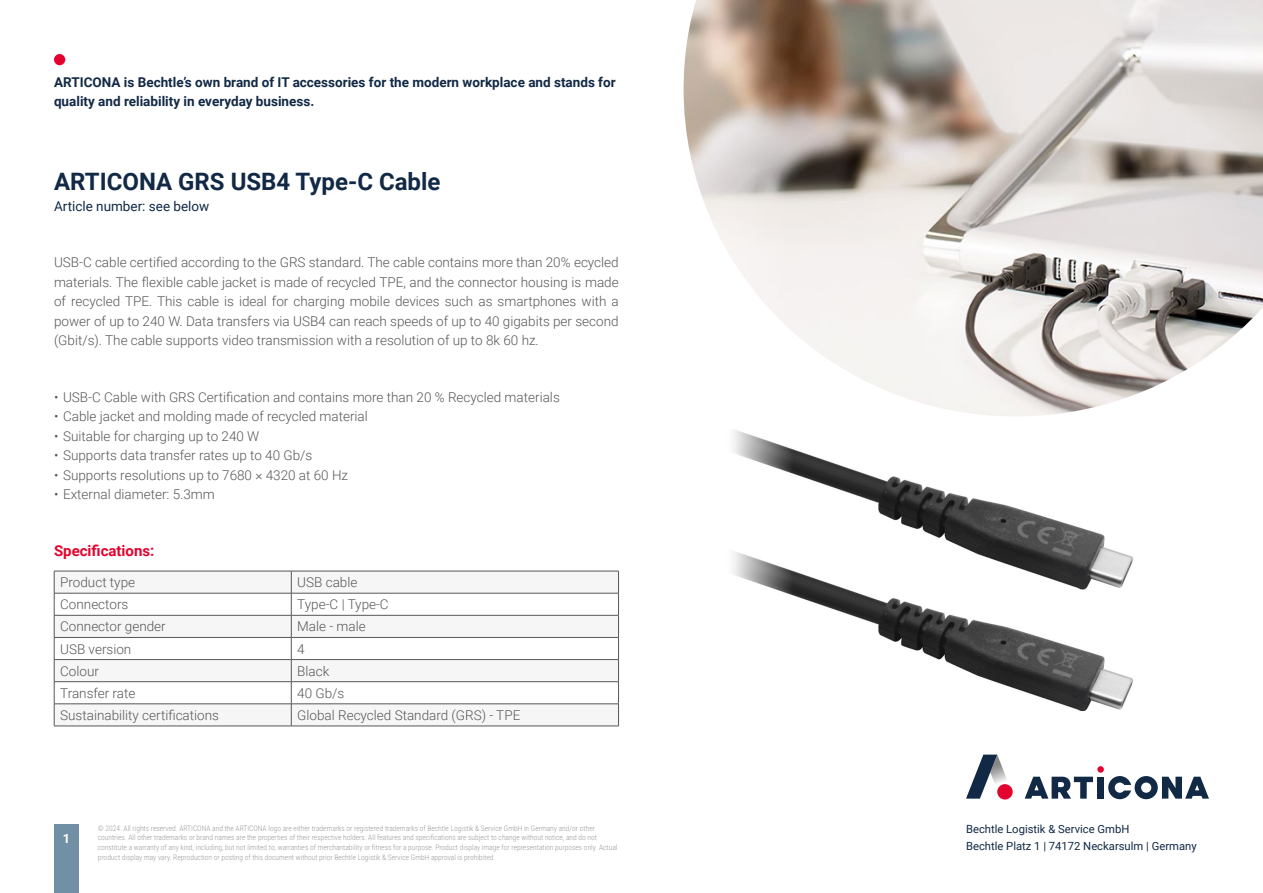
<style>
.page{position:relative;width:1263px;height:893px;background:#fff}
.page>*{position:absolute;margin:0;border:0;box-sizing:border-box;transform-origin:0 0}
.t1{font:700 24px "Roboto";color:#122945}
.t2{font:700 15px "Roboto";color:#e4032e}
.t3{font:300 13.5px/19.5px "Roboto";color:#575756;text-align:justify}
.t4{font:700 13.5px/19.5px "Roboto";color:#122945}
.t5{font:13.5px "Roboto";color:#122945}
.t6{font:700 12.75px "Roboto";color:#fff}
.t7{font:11.25px/16.5px "Roboto";color:#122945}
.t8{font:300 7.5px/9.8px "Roboto Condensed";color:#9d9d9c}
</style>
<div class="page">
<div style="left:54px;top:54px;width:11px;height:11px;background:#e4032e;border-radius:50%"></div>
<div style="left:1097px;top:766px;width:7px;height:7px;background:#e4032e;border-radius:50%"></div>
<svg style="left:1025px;top:777px;width:68px;height:22px"></svg>
<div style="left:1097px;top:777px;width:7px;height:22px;background:#122945"></div>
<svg style="left:1108px;top:776px;width:101px;height:23px"></svg>
<svg style="left:966px;top:755px;width:47px;height:44px"></svg>
<div style="left:997px;top:784px;width:16px;height:15px;background:#e4032e;border-radius:50%"></div>
<img style="left:684px;top:0;width:579px;height:416px">
<div style="left:54px;top:825px;width:25px;height:68px;background:#7190a6"></div>
<svg style="left:54px;top:571px;width:565px;height:155px"></svg>
<hr style="left:54px;top:726px;width:237px;height:1px;background:#575756">
<hr style="left:291px;top:726px;width:328px;height:1px;background:#575756">
<img style="left:733px;top:430px;width:400px;height:281px">
<p class="t4" style="left:54px;top:72px;width:563px">ARTICONA is Bechtle’s own brand of IT accessories for the modern workplace and stands for quality and reliability in everyday business.</p>
<h1 class="t1" style="left:54px;top:165px;width:388px">ARTICONA GRS USB4 Type-C Cable</h1>
<p class="t5" style="left:54px;top:197px;width:157px">Article number: see below</p>
<p class="t3" style="left:54px;top:252px;width:566px">USB-C cable certified according to the GRS standard. The cable contains more than 20% ecycled materials. The flexible cable jacket is made of recycled TPE, and the connector housing is made of recycled TPE. This cable is ideal for charging mobile devices such as smartphones with a power of up to 240 W. Data transfers via USB4 can reach speeds of up to 40 gigabits per second (Gbit/s). The cable supports video transmission with a resolution of up to 8k 60 hz.</p>
<p class="t3" style="left:54px;top:386px;width:507px">• USB-C Cable with GRS Certification and contains more than 20 % Recycled materials</p>
<p class="t3" style="left:54px;top:406px;width:315px">• Cable jacket and molding made of recycled material</p>
<p class="t3" style="left:54px;top:425px;width:207px">• Suitable for charging up to 240 W</p>
<p class="t3" style="left:54px;top:445px;width:260px">• Supports data transfer rates up to 40 Gb/s</p>
<p class="t3" style="left:54px;top:464px;width:296px">• Supports resolutions up to 7680 × 4320 at 60 Hz</p>
<p class="t3" style="left:54px;top:484px;width:162px">• External diameter: 5.3mm</p>
<p class="t2" style="left:54px;top:540px;width:102px">Specifications:</p>
<p class="t3" style="left:60px;top:572px;width:76px">Product type</p>
<p class="t3" style="left:297px;top:572px;width:62px">USB cable</p>
<p class="t3" style="left:60px;top:594px;width:70px">Connectors</p>
<p class="t3" style="left:297px;top:594px;width:93px">Type-C | Type-C</p>
<p class="t3" style="left:60px;top:616px;width:107px">Connector gender</p>
<p class="t3" style="left:297px;top:616px;width:70px">Male - male</p>
<p class="t3" style="left:60px;top:638px;width:73px">USB version</p>
<p class="t3" style="left:297px;top:638px;width:9px">4</p>
<p class="t3" style="left:60px;top:661px;width:40px">Colour</p>
<p class="t3" style="left:297px;top:661px;width:34px">Black</p>
<p class="t3" style="left:60px;top:683px;width:77px">Transfer rate</p>
<p class="t3" style="left:297px;top:683px;width:49px">40 Gb/s</p>
<p class="t3" style="left:60px;top:705px;width:160px">Sustainability certifications</p>
<p class="t3" style="left:297px;top:705px;width:225px">Global Recycled Standard (GRS) - TPE</p>
<p class="t6" style="left:63px;top:829px;width:9px">1</p>
<p class="t8" style="left:98px;top:823px;width:521px">© 2024. All rights reserved. ARTICONA and the ARTICONA logo are either trademarks or registered trademarks of Bechtle Logistik &amp; Service GmbH in Germany and/or other countries. All other trademarks or brand names are the properties of their respective holders. All features and specifications are subject to change without notice, and do not constitute a warranty of any kind, including, but not limited to, warranties of merchantability or fitness for a purpose. Product display image for representation purposes only. Actual product display may vary. Reproduction or posting of this document without prior Bechtle Logistik &amp; Service GmbH approval is prohibited.</p>
<p class="t7" style="left:966px;top:821px;width:232px">Bechtle Logistik &amp; Service GmbH<br>Bechtle Platz 1 | 74172 Neckarsulm | Germany</p>
</div>
